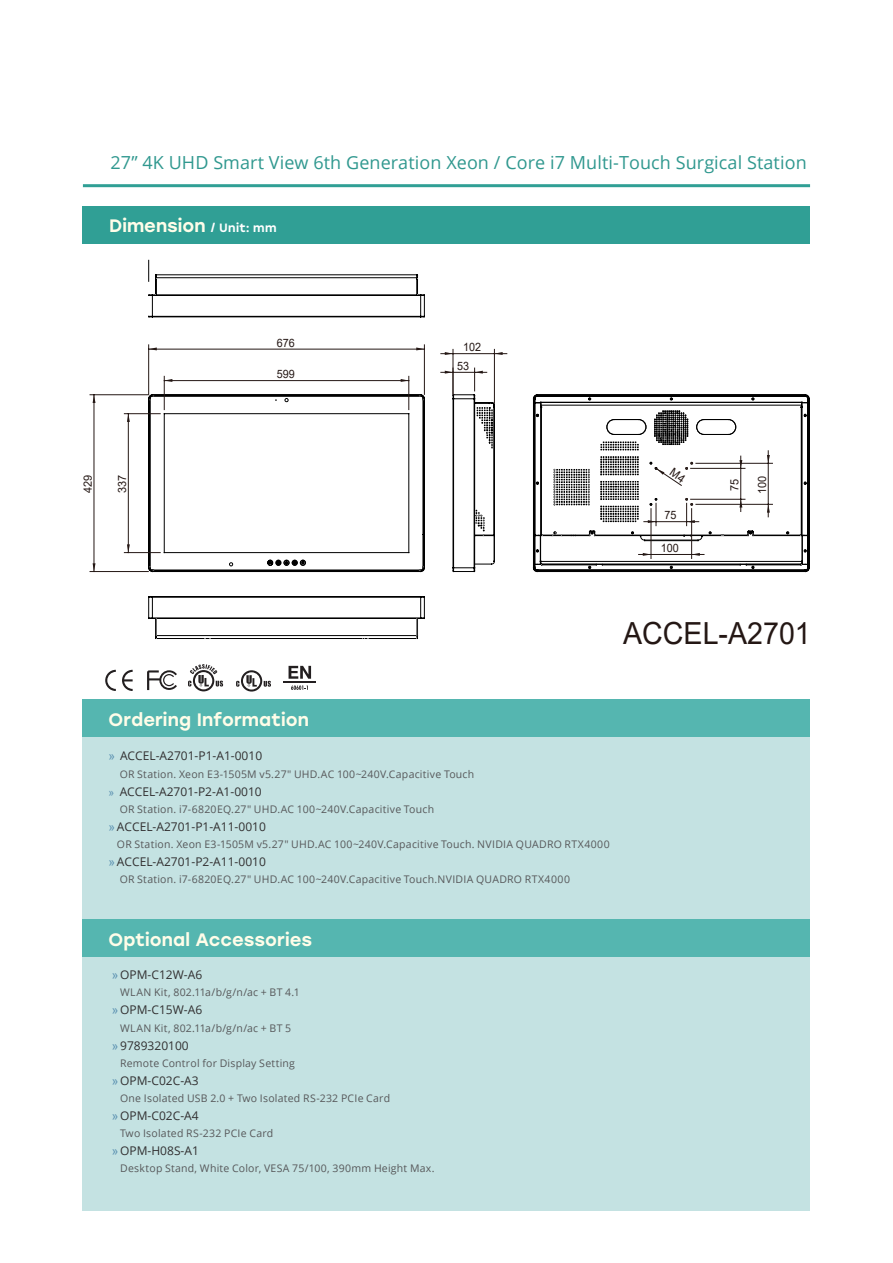
<style>
.page{position:relative;width:893px;height:1263px;background:#fff}
.page>*{position:absolute;margin:0;border:0;box-sizing:border-box;transform-origin:0 0}
.t1{font:30.45px "Arial";color:#241714;scale:.94 1}
.次標題{font:18px "Open Sans";letter-spacing:.005em;color:#30988f}
._01_title{font:500 18px "Stolzl";letter-spacing:.005em;color:#fffde9}
.t2{font:12px "Open Sans";color:#312f30}
.t3{font:11.55px "Arial";color:#241714;scale:.94 1}
.t4{font:11.4px "Arial";color:#241714;scale:.96 1}
.ordering_optional_co{font:10.5px "Open Sans";letter-spacing:.02em;color:#57585a}
.s1{font-size:12px;color:#fff}
.s2{font-family:"Arial";color:#5b91b1}
.s3{font-family:"Arial";font-size:10.5px;color:#5b91b1}
</style>
<div class="page">
<div style="left:83px;top:206px;width:727px;height:37px;background:#309f95"></div>
<hr style="left:83px;top:184px;width:727px;height:3px;background:#309f95">
<div style="left:82px;top:702px;width:727px;height:509px;background:#c4e2e2"></div>
<div style="left:82px;top:699px;width:727px;height:38px;background:#55b6b0"></div>
<div style="left:82px;top:919px;width:727px;height:38px;background:#55b6b0"></div>
<svg style="left:105px;top:670px;width:11px;height:21px"></svg>
<svg style="left:122px;top:670px;width:11px;height:21px"></svg>
<svg style="left:147px;top:670px;width:30px;height:20px"></svg>
<svg style="left:188px;top:664px;width:35px;height:27px"></svg>
<svg style="left:291px;top:685px;width:17px;height:5px"></svg>
<svg style="left:289px;top:666px;width:22px;height:13px"></svg>
<hr style="left:284px;top:681px;width:32px;height:2px;background:#231f20">
<svg style="left:236px;top:670px;width:35px;height:21px"></svg>
<svg style="left:148px;top:394px;width:277px;height:178px"></svg>
<svg style="left:419px;top:566px;width:5px;height:5px"></svg>
<svg style="left:419px;top:396px;width:5px;height:4px"></svg>
<svg style="left:150px;top:566px;width:4px;height:5px"></svg>
<svg style="left:150px;top:396px;width:4px;height:4px"></svg>
<svg style="left:416px;top:347px;width:8px;height:2px"></svg>
<svg style="left:149px;top:347px;width:8px;height:2px"></svg>
<hr style="left:424px;top:345px;width:1px;height:49px;background:#241714">
<hr style="left:148px;top:345px;width:1px;height:49px;background:#241714">
<hr style="left:149px;top:349px;width:275px;height:1px;background:#241714">
<svg style="left:93px;top:395px;width:3px;height:8px"></svg>
<hr style="left:90px;top:394px;width:58px;height:1px;background:#241714">
<hr style="left:90px;top:571px;width:58px;height:1px;background:#241714">
<hr style="left:94px;top:395px;width:1px;height:176px;background:#241714">
<svg style="left:165px;top:379px;width:7px;height:3px"></svg>
<svg style="left:401px;top:379px;width:8px;height:3px"></svg>
<hr style="left:164px;top:376px;width:1px;height:34px;background:#241714">
<hr style="left:409px;top:376px;width:1px;height:34px;background:#241714">
<hr style="left:164px;top:380px;width:245px;height:1px;background:#241714">
<svg style="left:127px;top:544px;width:3px;height:8px"></svg>
<svg style="left:127px;top:414px;width:3px;height:8px"></svg>
<hr style="left:124px;top:552px;width:36px;height:1px;background:#241714">
<hr style="left:124px;top:413px;width:36px;height:1px;background:#241714">
<hr style="left:128px;top:414px;width:1px;height:139px;background:#241714">
<svg style="left:148px;top:260px;width:277px;height:58px"></svg>
<svg style="left:441px;top:368px;width:54px;height:204px"></svg>
<hr style="left:453px;top:349px;width:1px;height:45px;background:#241714">
<hr style="left:494px;top:349px;width:1px;height:54px;background:#241714">
<svg style="left:441px;top:352px;width:12px;height:3px"></svg>
<hr style="left:453px;top:353px;width:41px;height:1px;background:#241714">
<svg style="left:494px;top:352px;width:13px;height:3px"></svg>
<svg style="left:533px;top:394px;width:276px;height:178px"></svg>
<hr style="left:156px;top:635px;width:261px;height:1px;background:#000">
<hr style="left:157px;top:638px;width:47px;height:1px;background:#000">
<hr style="left:210px;top:638px;width:153px;height:1px;background:#000">
<hr style="left:369px;top:638px;width:47px;height:1px;background:#000">
<hr style="left:152px;top:597px;width:269px;height:1px;background:#000">
<hr style="left:152px;top:618px;width:269px;height:1px;background:#000">
<hr style="left:152px;top:596px;width:269px;height:1px;background:#000">
<svg style="left:148px;top:596px;width:9px;height:43px"></svg>
<svg style="left:416px;top:596px;width:9px;height:43px"></svg>
<svg style="left:534px;top:396px;width:275px;height:175px"></svg>
<p class="次標題" style="left:111px;top:150px;width:698px">27” 4K UHD Smart View 6th Generation Xeon / Core i7 Multi-Touch Surgical Station</p>
<h2 class="_01_title" style="left:109px;top:213px;width:169px">Dimension <span class="s1">/ Unit: mm</span></h2>
<p class="t3" style="left:277px;top:335px;width:21px">676</p>
<p class="t3" style="left:277px;top:366px;width:21px">599</p>
<p class="t3" style="left:463px;top:339px;width:21px">102</p>
<p class="t3" style="left:457px;top:358px;width:14px">53</p>
<p class="t4" style="left:80px;top:493px;width:21px;rotate:-90deg">429</p>
<p class="t4" style="left:114px;top:493px;width:21px;rotate:-90deg">337</p>
<p class="t3" style="left:664px;top:507px;width:14px">75</p>
<p class="t3" style="left:661px;top:540px;width:21px">100</p>
<p class="t4" style="left:727px;top:491px;width:14px;rotate:-90deg">75</p>
<p class="t4" style="left:754px;top:494px;width:20px;rotate:-90deg">100</p>
<h1 class="t1" style="left:623px;top:612px;width:201px">ACCEL-A2701</h1>
<p class="_01_title" style="left:108px;top:706px;width:202px">Ordering Information</p>
<p class="t2" style="left:108px;top:748px;width:155px"><span class="s2">»</span> ACCEL-A2701-P1-A1-0010</p>
<p class="ordering_optional_co" style="left:120px;top:766px;width:356px">OR Station. Xeon E3-1505M v5.27" UHD.AC 100~240V.Capacitive Touch</p>
<p class="t2" style="left:108px;top:783px;width:155px"><span class="s3">»</span> ACCEL-A2701-P2-A1-0010</p>
<p class="ordering_optional_co" style="left:120px;top:802px;width:316px">OR Station. i7-6820EQ.27" UHD.AC 100~240V.Capacitive Touch</p>
<p class="t2" style="left:108px;top:818px;width:159px"><span class="s2">»</span>ACCEL-A2701-P1-A11-0010</p>
<p class="ordering_optional_co" style="left:117px;top:837px;width:494px">OR Station. Xeon E3-1505M v5.27" UHD.AC 100~240V.Capacitive Touch. NVIDIA QUADRO RTX4000</p>
<p class="t2" style="left:108px;top:853px;width:159px"><span class="s2">»</span>ACCEL-A2701-P2-A11-0010</p>
<p class="ordering_optional_co" style="left:120px;top:872px;width:452px">OR Station. i7-6820EQ.27" UHD.AC 100~240V.Capacitive Touch.NVIDIA QUADRO RTX4000</p>
<p class="_01_title" style="left:108px;top:927px;width:205px">Optional Accessories</p>
<p class="t2" style="left:112px;top:967px;width:92px"><span class="s2">»</span>OPM-C12W-A6</p>
<p class="ordering_optional_co" style="left:120px;top:985px;width:181px">WLAN Kit, 802.11a/b/g/n/ac + BT 4.1</p>
<p class="t2" style="left:112px;top:1002px;width:92px"><span class="s2">»</span>OPM-C15W-A6</p>
<p class="ordering_optional_co" style="left:120px;top:1020px;width:173px">WLAN Kit, 802.11a/b/g/n/ac + BT 5</p>
<p class="t2" style="left:112px;top:1037px;width:79px"><span class="s2">»</span> 9789320100</p>
<p class="ordering_optional_co" style="left:120px;top:1056px;width:176px">Remote Control for Display Setting</p>
<p class="t2" style="left:112px;top:1072px;width:88px"><span class="s2">»</span>OPM-C02C-A3</p>
<p class="ordering_optional_co" style="left:120px;top:1091px;width:271px">One Isolated USB 2.0 + Two Isolated RS-232 PCIe Card</p>
<p class="t2" style="left:112px;top:1107px;width:88px"><span class="s2">»</span>OPM-C02C-A4</p>
<p class="ordering_optional_co" style="left:120px;top:1126px;width:155px">Two Isolated RS-232 PCIe Card</p>
<p class="t2" style="left:112px;top:1142px;width:89px"><span class="s2">»</span>OPM-H08S-A1</p>
<p class="ordering_optional_co" style="left:120px;top:1161px;width:316px">Desktop Stand, White Color, VESA 75/100, 390mm Height Max.</p>
</div>
